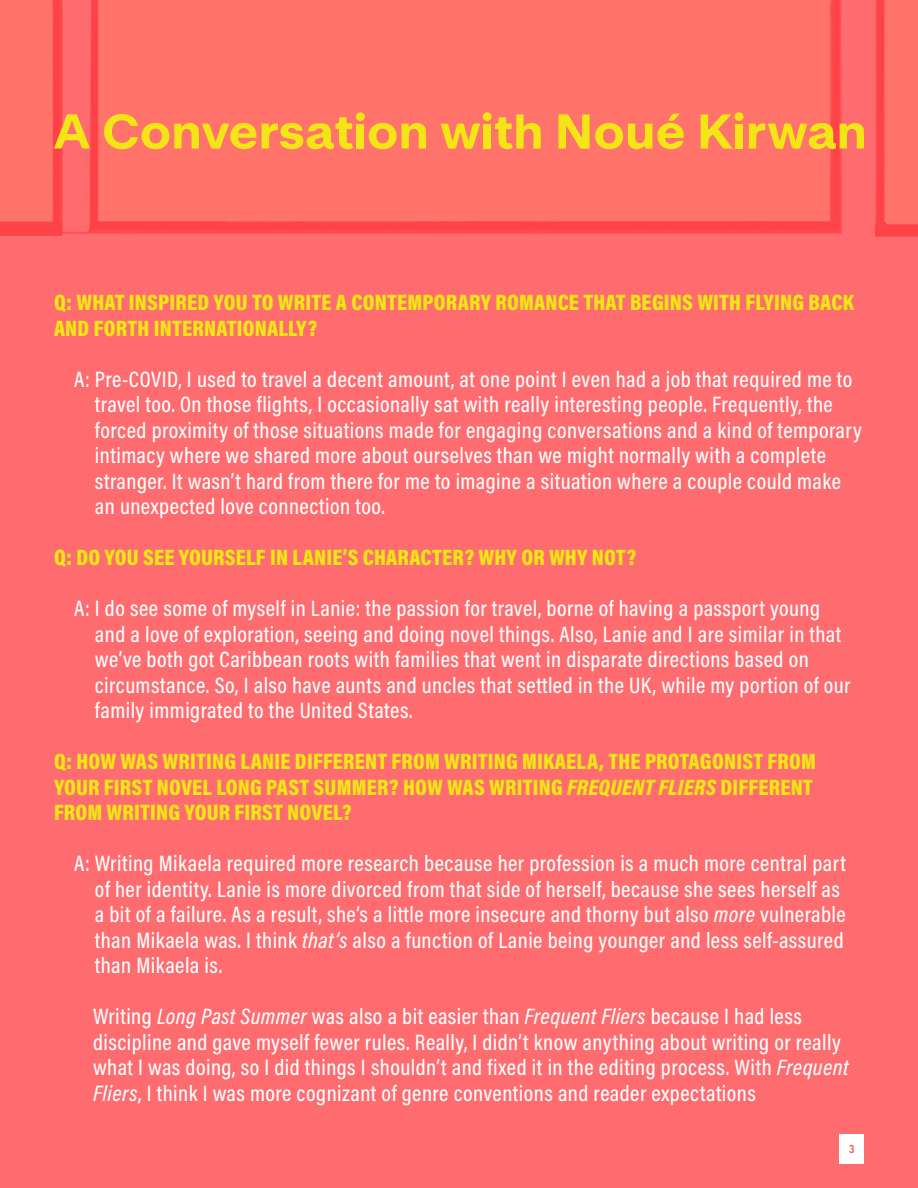
<style>
.page{position:relative;width:918px;height:1188px;background:#fff}
.page>*{position:absolute;margin:0;border:0;box-sizing:border-box;transform-origin:0 0}
.t1{font:500 22.5px/25.5px "Acumin Pro Cond";letter-spacing:.02em;color:#fff}
.t2{font:900 22.5px/25.5px "Acumin Pro Cond";letter-spacing:.01em;color:#f3e516}
.t3{font:700 12px "Acumin Pro Cond";color:#eb6361}
.s1{font-style:italic}
</style>
<div class="page">
<div style="left:0;top:216px;width:918px;height:972px;background:#fe6c6f"></div>
<img style="left:0;top:0;width:918px;height:237px">
<svg style="left:701px;top:114px;width:32px;height:35px"></svg>
<svg style="left:441px;top:123px;width:39px;height:27px"></svg>
<svg style="left:54px;top:114px;width:36px;height:35px"></svg>
<svg style="left:369px;top:122px;width:57px;height:27px;background:#f8b13b"></svg>
<svg style="left:495px;top:114px;width:46px;height:36px;background:#f9a941"></svg>
<svg style="left:104px;top:114px;width:249px;height:36px;background:#faa048"></svg>
<svg style="left:749px;top:122px;width:115px;height:28px;background:#f8aa3c"></svg>
<div style="left:736px;top:124px;width:7px;height:25px;background:#f3e516"></div>
<div style="left:484px;top:124px;width:7px;height:25px;background:#f3e516"></div>
<div style="left:357px;top:124px;width:7px;height:25px;background:#f3e516"></div>
<div style="left:356px;top:112px;width:9px;height:9px;background:#f3e516;border-radius:50%"></div>
<div style="left:735px;top:112px;width:9px;height:9px;background:#f3e516;border-radius:50%"></div>
<div style="left:483px;top:112px;width:9px;height:9px;background:#f3e516;border-radius:50%"></div>
<svg style="left:558px;top:113px;width:127px;height:37px;background:#f9a544"></svg>
<div style="left:839px;top:1134px;width:25px;height:30px;background:#fff"></div>
<p class="t2" style="left:54px;top:289px;width:802px">Q: WHAT INSPIRED YOU TO WRITE A CONTEMPORARY ROMANCE THAT BEGINS WITH FLYING BACK<br>AND FORTH INTERNATIONALLY?</p>
<p class="t1" style="left:95px;top:366px;width:768px;text-indent:-21px">A: Pre-COVID, I used to travel a decent amount, at one point I even had a job that required me to travel too. On those flights, I occasionally sat with really interesting people. Frequently, the forced proximity of those situations made for engaging conversations and a kind of temporary intimacy where we shared more about ourselves than we might normally with a complete stranger. It wasn’t hard from there for me to imagine a situation where a couple could make an unexpected love connection too.</p>
<p class="t2" style="left:54px;top:544px;width:584px">Q: DO YOU SEE YOURSELF IN LANIE’S CHARACTER? WHY OR WHY NOT?</p>
<p class="t1" style="left:95px;top:595px;width:757px;text-indent:-21px">A: I do see some of myself in Lanie: the passion for travel, borne of having a passport young and a love of exploration, seeing and doing novel things. Also, Lanie and I are similar in that we’ve both got Caribbean roots with families that went in disparate directions based on circumstance. So, I also have aunts and uncles that settled in the UK, while my portion of our family immigrated to the United States.</p>
<p class="t2" style="left:54px;top:748px;width:763px">Q: HOW WAS WRITING LANIE DIFFERENT FROM WRITING MIKAELA, THE PROTAGONIST FROM<br>YOUR FIRST NOVEL LONG PAST SUMMER? HOW WAS WRITING <span class="s1">FREQUENT FLIERS</span> DIFFERENT<br>FROM WRITING YOUR FIRST NOVEL?</p>
<p class="t1" style="left:95px;top:850px;width:752px;text-indent:-21px">A: Writing Mikaela required more research because her profession is a much more central part of her identity. Lanie is more divorced from that side of herself, because she sees herself as a bit of a failure. As a result, she’s a little more insecure and thorny but also <span class="s1">more</span> vulnerable than Mikaela was. I think <span class="s1">that’s</span> also a function of Lanie being younger and less self-assured than Mikaela is.</p>
<p class="t1" style="left:93px;top:1003px;width:757px">Writing <span class="s1">Long Past Summer</span> was also a bit easier than <span class="s1">Frequent Fliers</span> because I had less discipline and gave myself fewer rules. Really, I didn’t know anything about writing or really what I was doing, so I did things I shouldn’t and fixed it in the editing process. With <span class="s1">Frequent Fliers</span>, I think I was more cognizant of genre conventions and reader expectations</p>
<p class="t3" style="left:849px;top:1141px;width:7px">3</p>
</div>
